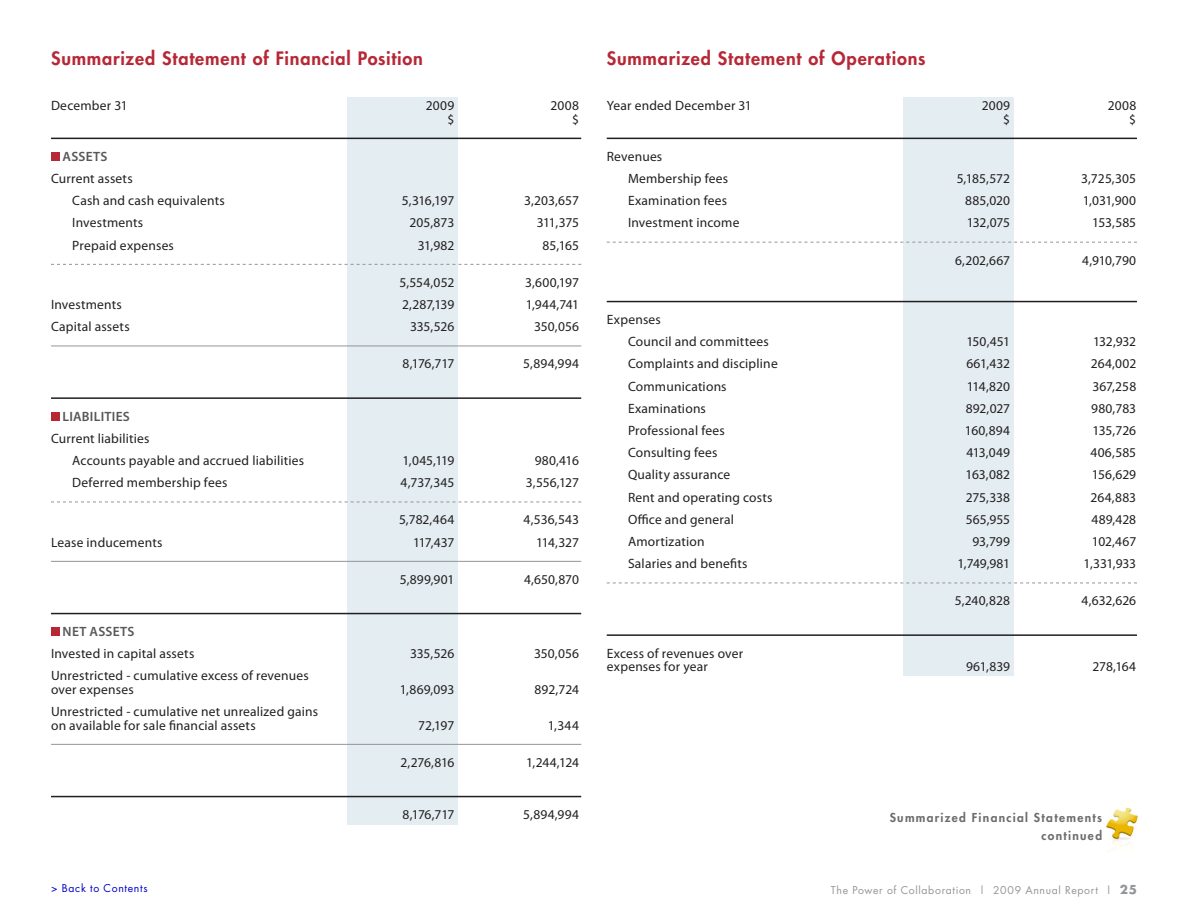
<style>
.page{position:relative;width:1188px;height:918px;background:#fff}
.page>*{position:absolute;margin:0;border:0;box-sizing:border-box;transform-origin:0 0}
.t1{font:800 18px "Futura";letter-spacing:.045em;color:#b72837}
.t2{font:13.5px/22.2px "Myriad Pro";letter-spacing:.015em;color:#231f20}
.t3{font:600 13.5px "Myriad Pro";letter-spacing:.02em;color:#57585a}
.t4{font:800 12px/18px "Futura";letter-spacing:.11em;color:#6c6d70;text-align:right}
.t5{font:10.5px "Futura";letter-spacing:.065em;color:#939598}
.t6{font:10.5px "Futura";letter-spacing:.07em;color:#0000c8}
.s1{font-weight:700;font-size:12px}
</style>
<div class="page">
<img style="left:1106px;top:808px;width:32px;height:38px">
<div style="left:347px;top:97px;width:111px;height:728px;background:#e4edf2"></div>
<hr style="left:51px;top:138px;width:530px;height:1px;background:#231f20">
<div style="left:51px;top:152px;width:9px;height:9px;background:#b72837"></div>
<svg style="left:51px;top:264px;width:530px;height:1px"></svg>
<hr style="left:51px;top:346px;width:530px;height:1px;background:#939598">
<hr style="left:51px;top:397px;width:530px;height:2px;background:#231f20">
<div style="left:51px;top:412px;width:9px;height:9px;background:#b72837"></div>
<svg style="left:51px;top:502px;width:530px;height:1px"></svg>
<hr style="left:51px;top:561px;width:530px;height:1px;background:#939598">
<hr style="left:51px;top:613px;width:530px;height:1px;background:#231f20">
<div style="left:51px;top:627px;width:9px;height:9px;background:#b72837"></div>
<hr style="left:51px;top:744px;width:530px;height:1px;background:#939598">
<hr style="left:51px;top:796px;width:530px;height:1px;background:#231f20">
<div style="left:903px;top:97px;width:111px;height:579px;background:#e4edf2"></div>
<hr style="left:607px;top:138px;width:530px;height:1px;background:#231f20">
<svg style="left:607px;top:242px;width:530px;height:1px"></svg>
<hr style="left:607px;top:301px;width:530px;height:1px;background:#231f20">
<svg style="left:607px;top:583px;width:530px;height:1px"></svg>
<hr style="left:607px;top:634px;width:530px;height:2px;background:#231f20">
<h1 class="t1" style="left:51px;top:47px;width:373px">Summarized Statement of Financial Position</h1>
<p class="t2" style="left:51px;top:94px;width:78px">December 31</p>
<p class="t2" style="left:426px;top:94px;width:30px">2009</p>
<p class="t2" style="left:551px;top:94px;width:30px">2008</p>
<p class="t2" style="left:447px;top:108px;width:8px">$</p>
<p class="t2" style="left:572px;top:108px;width:8px">$</p>
<p class="t3" style="left:63px;top:148px;width:46px">ASSETS</p>
<p class="t2" style="left:72px;top:167px;width:154px;text-indent:-21px">Current assets<br>Cash and cash equivalents</p>
<p class="t2" style="left:402px;top:189px;width:54px">5,316,197</p>
<p class="t2" style="left:524px;top:189px;width:56px">3,203,657</p>
<p class="t2" style="left:72px;top:212px;width:72px">Investments</p>
<p class="t2" style="left:409px;top:212px;width:46px">205,873</p>
<p class="t2" style="left:537px;top:212px;width:44px">311,375</p>
<p class="t2" style="left:72px;top:234px;width:103px">Prepaid expenses</p>
<p class="t2" style="left:418px;top:234px;width:38px">31,982</p>
<p class="t2" style="left:543px;top:234px;width:38px">85,165</p>
<p class="t2" style="left:399px;top:271px;width:56px">5,554,052</p>
<p class="t2" style="left:525px;top:271px;width:56px">3,600,197</p>
<p class="t2" style="left:51px;top:293px;width:72px">Investments</p>
<p class="t2" style="left:402px;top:293px;width:54px">2,287,139</p>
<p class="t2" style="left:526px;top:293px;width:55px">1,944,741</p>
<p class="t2" style="left:51px;top:315px;width:80px">Capital assets</p>
<p class="t2" style="left:410px;top:315px;width:46px">335,526</p>
<p class="t2" style="left:534px;top:315px;width:46px">350,056</p>
<p class="t2" style="left:403px;top:353px;width:53px">8,176,717</p>
<p class="t2" style="left:523px;top:353px;width:57px">5,894,994</p>
<p class="t3" style="left:63px;top:407px;width:69px">LIABILITIES</p>
<p class="t2" style="left:72px;top:427px;width:233px;text-indent:-21px">Current liabilities<br>Accounts payable and accrued liabilities</p>
<p class="t2" style="left:403px;top:449px;width:53px">1,045,119</p>
<p class="t2" style="left:535px;top:449px;width:46px">980,416</p>
<p class="t2" style="left:72px;top:471px;width:157px">Deferred membership fees</p>
<p class="t2" style="left:401px;top:471px;width:55px">4,737,345</p>
<p class="t2" style="left:526px;top:471px;width:55px">3,556,127</p>
<p class="t2" style="left:399px;top:509px;width:57px">5,782,464</p>
<p class="t2" style="left:524px;top:509px;width:57px">4,536,543</p>
<p class="t2" style="left:51px;top:531px;width:113px">Lease inducements</p>
<p class="t2" style="left:413px;top:531px;width:43px">117,437</p>
<p class="t2" style="left:536px;top:531px;width:44px">114,327</p>
<p class="t2" style="left:400px;top:568px;width:56px">5,899,901</p>
<p class="t2" style="left:524px;top:568px;width:56px">4,650,870</p>
<p class="t3" style="left:63px;top:623px;width:73px">NET ASSETS</p>
<p class="t2" style="left:51px;top:642px;width:145px">Invested in capital assets</p>
<p class="t2" style="left:410px;top:642px;width:46px">335,526</p>
<p class="t2" style="left:534px;top:642px;width:46px">350,056</p>
<p class="t2" style="left:51px;top:669px;width:259px;line-height:13.5px">Unrestricted - cumulative excess of revenues over expenses</p>
<p class="t2" style="left:400px;top:678px;width:56px">1,869,093</p>
<p class="t2" style="left:535px;top:678px;width:46px">892,724</p>
<p class="t2" style="left:51px;top:705px;width:269px;line-height:13.5px">Unrestricted - cumulative net unrealized gains on available for sale financial assets</p>
<p class="t2" style="left:418px;top:714px;width:38px">72,197</p>
<p class="t2" style="left:548px;top:714px;width:33px">1,344</p>
<p class="t2" style="left:400px;top:751px;width:55px">2,276,816</p>
<p class="t2" style="left:526px;top:751px;width:54px">1,244,124</p>
<p class="t2" style="left:403px;top:803px;width:53px">8,176,717</p>
<p class="t2" style="left:523px;top:803px;width:57px">5,894,994</p>
<h1 class="t1" style="left:607px;top:47px;width:320px">Summarized Statement of Operations</h1>
<p class="t2" style="left:607px;top:94px;width:147px">Year ended December 31</p>
<p class="t2" style="left:982px;top:94px;width:30px">2009</p>
<p class="t2" style="left:1108px;top:94px;width:30px">2008</p>
<p class="t2" style="left:1003px;top:108px;width:8px">$</p>
<p class="t2" style="left:1129px;top:108px;width:8px">$</p>
<p class="t2" style="left:628px;top:145px;width:102px;text-indent:-21px">Revenues<br>Membership fees</p>
<p class="t2" style="left:957px;top:167px;width:55px">5,185,572</p>
<p class="t2" style="left:1081px;top:167px;width:57px">3,725,305</p>
<p class="t2" style="left:628px;top:189px;width:101px">Examination fees</p>
<p class="t2" style="left:965px;top:189px;width:46px">885,020</p>
<p class="t2" style="left:1083px;top:189px;width:55px">1,031,900</p>
<p class="t2" style="left:628px;top:212px;width:113px">Investment income</p>
<p class="t2" style="left:967px;top:212px;width:45px">132,075</p>
<p class="t2" style="left:1092px;top:212px;width:46px">153,585</p>
<p class="t2" style="left:955px;top:249px;width:57px">6,202,667</p>
<p class="t2" style="left:1082px;top:249px;width:55px">4,910,790</p>
<p class="t2" style="left:628px;top:308px;width:142px;text-indent:-21px">Expenses<br>Council and committees</p>
<p class="t2" style="left:966px;top:330px;width:45px">150,451</p>
<p class="t2" style="left:1093px;top:330px;width:45px">132,932</p>
<p class="t2" style="left:628px;top:353px;width:151px">Complaints and discipline</p>
<p class="t2" style="left:966px;top:353px;width:45px">661,432</p>
<p class="t2" style="left:1091px;top:353px;width:47px">264,002</p>
<p class="t2" style="left:628px;top:375px;width:100px">Communications</p>
<p class="t2" style="left:967px;top:375px;width:45px">114,820</p>
<p class="t2" style="left:1092px;top:375px;width:45px">367,258</p>
<p class="t2" style="left:628px;top:397px;width:79px">Examinations</p>
<p class="t2" style="left:966px;top:397px;width:46px">892,027</p>
<p class="t2" style="left:1091px;top:397px;width:47px">980,783</p>
<p class="t2" style="left:628px;top:419px;width:98px">Professional fees</p>
<p class="t2" style="left:965px;top:419px;width:47px">160,894</p>
<p class="t2" style="left:1093px;top:419px;width:45px">135,726</p>
<p class="t2" style="left:628px;top:441px;width:91px">Consulting fees</p>
<p class="t2" style="left:966px;top:441px;width:45px">413,049</p>
<p class="t2" style="left:1090px;top:441px;width:47px">406,585</p>
<p class="t2" style="left:628px;top:464px;width:104px">Quality assurance</p>
<p class="t2" style="left:966px;top:464px;width:46px">163,082</p>
<p class="t2" style="left:1092px;top:464px;width:46px">156,629</p>
<p class="t2" style="left:628px;top:486px;width:146px">Rent and operating costs</p>
<p class="t2" style="left:966px;top:486px;width:46px">275,338</p>
<p class="t2" style="left:1091px;top:486px;width:47px">264,883</p>
<p class="t2" style="left:628px;top:508px;width:108px">Office and general</p>
<p class="t2" style="left:966px;top:508px;width:46px">565,955</p>
<p class="t2" style="left:1092px;top:508px;width:46px">489,428</p>
<p class="t2" style="left:628px;top:530px;width:78px">Amortization</p>
<p class="t2" style="left:972px;top:530px;width:39px">93,799</p>
<p class="t2" style="left:1092px;top:530px;width:46px">102,467</p>
<p class="t2" style="left:628px;top:552px;width:121px">Salaries and benefits</p>
<p class="t2" style="left:958px;top:552px;width:54px">1,749,981</p>
<p class="t2" style="left:1084px;top:552px;width:54px">1,331,933</p>
<p class="t2" style="left:955px;top:590px;width:57px">5,240,828</p>
<p class="t2" style="left:1082px;top:590px;width:56px">4,632,626</p>
<p class="t2" style="left:607px;top:646px;width:138px;line-height:13.5px">Excess of revenues over expenses for year</p>
<p class="t2" style="left:966px;top:655px;width:46px">961,839</p>
<p class="t2" style="left:1092px;top:655px;width:45px">278,164</p>
<p class="t4" style="left:890px;top:808px;width:214px">Summarized Financial Statements continued</p>
<p class="t6" style="left:51px;top:881px;width:98px">&gt; Back to Contents</p>
<p class="t5" style="left:831px;top:883px;width:308px">The Power of Collaboration | 2009 Annual Report | <span class="s1">25</span></p>
</div>
